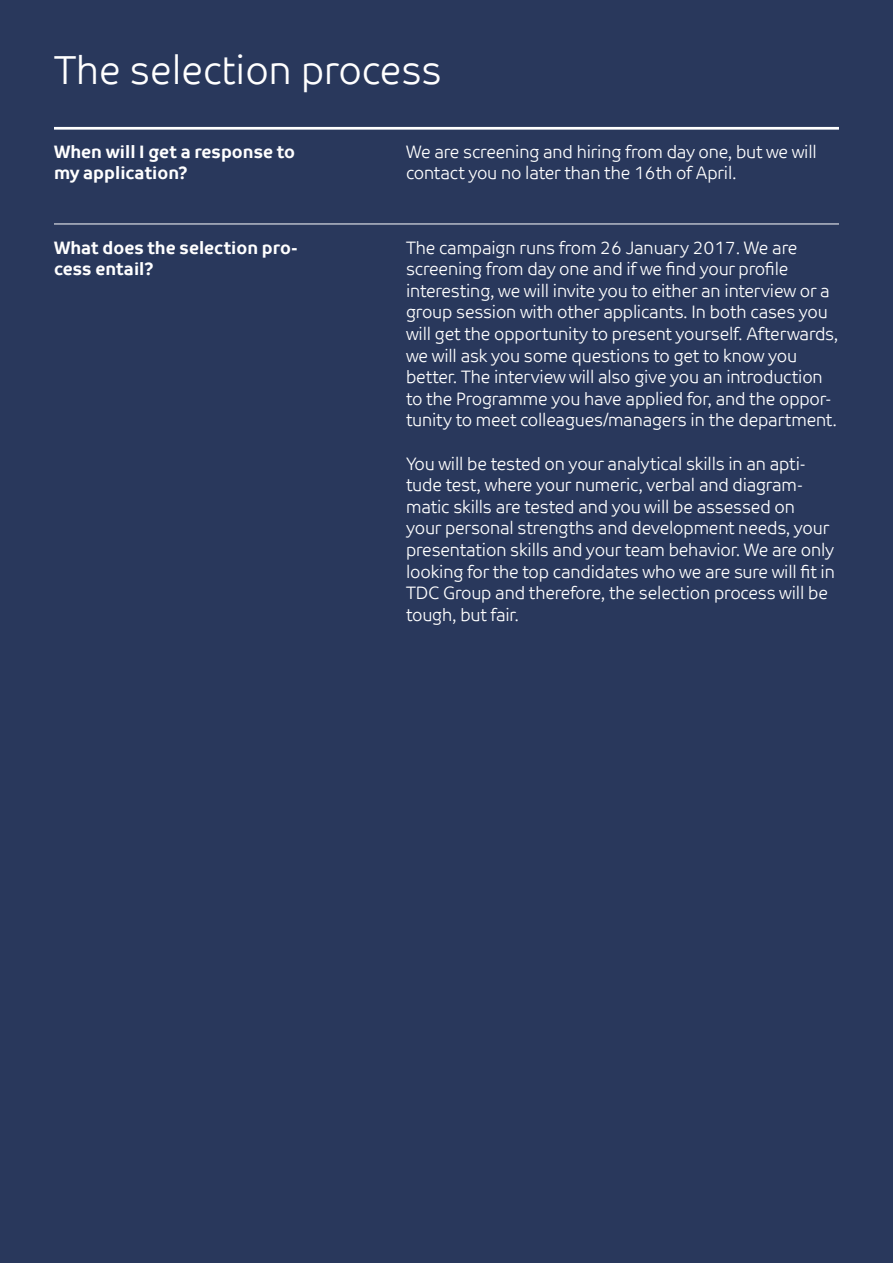
<style>
.page{position:relative;width:893px;height:1263px;background:#29385c}
.page>*{position:absolute;margin:0;border:0;box-sizing:border-box;transform-origin:0 0}
.t1{font:40.5px "TDC Light";color:#fff}
.t2{font:18px/21.6px "TDC Light";letter-spacing:-.01em;color:#fff}
.t3{font:700 18px/21.6px "TDC";color:#fff}
</style>
<div class="page">
<hr style="left:54px;top:127px;width:785px;height:3px;background:#fff">
<hr style="left:54px;top:223px;width:785px;height:1px;background:#fff">
<p class="t1" style="left:54px;top:47px;width:389px">The selection process</p>
<p class="t3" style="left:54px;top:141px;width:243px">When will I get a response to my application?</p>
<p class="t3" style="left:54px;top:236px;width:245px">What does the selection pro&shy;cess entail?</p>
<p class="t2" style="left:406px;top:141px;width:412px">We are screening and hiring from day one, but we will contact you no later than the 16th of April.</p>
<p class="t2" style="left:406px;top:237px;width:434px">The campaign runs from 26 January 2017. We are screening from day one and if we find your profile interesting, we will invite you to either an interview or a group session with other applicants. In both cases you will get the opportunity to present yourself. Afterwards, we will ask you some questions to get to know you better. The interview will also give you an introduction to the Programme you have applied for, and the oppor&shy;tunity to meet colleagues/managers in the department.</p>
<p class="t2" style="left:406px;top:453px;width:430px">You will be tested on your analytical skills in an apti&shy;tude test, where your numeric, verbal and diagram&shy;matic skills are tested and you will be assessed on<br>your personal strengths and development needs, your presentation skills and your team behavior. We are only looking for the top candidates who we are sure will fit in TDC Group and therefore, the selection process will be tough, but fair.</p>
</div>
